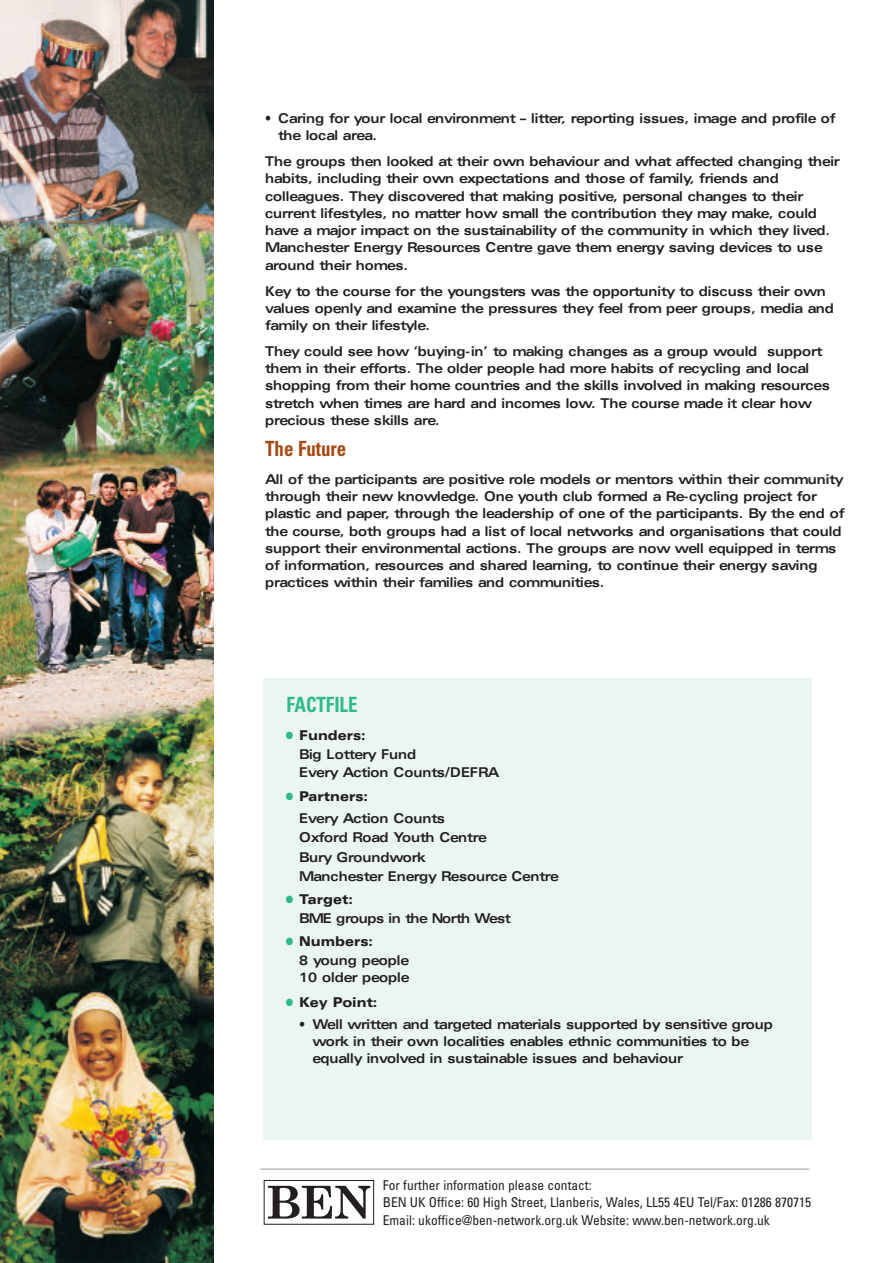
<style>
.page{position:relative;width:893px;height:1263px;background:#fff}
.page>*{position:absolute;margin:0;border:0;box-sizing:border-box;transform-origin:0 0}
.t1{font:700 condensed 21px "Univers";color:#a54a14;scale:.9 1}
.t2{font:700 condensed 21px "Univers";color:#2fba8c;scale:.9 1}
.t3{font:700 expanded 13.5px/17.2px "Univers";color:#231f20;scale:.9 1}
.t4{font:condensed 13.5px/17.5px "Univers";color:#231f20}
.t5{font:700 expanded 13.5px/19.4px "Univers";letter-spacing:-.075em;color:#231f20;scale:.9 1}
.t6{font:700 expanded 13.5px/19.4px "Univers";letter-spacing:-.095em;color:#231f20;scale:.9 1}
.t7{font:900 expanded 13.5px "Univers";color:#231f20;scale:.9 1}
.s1{font-weight:900;font-size:21px;color:#2fba8c}
.s2{font-weight:900}
.s3{font-size:21px;color:#2fba8c}
</style>
<div class="page">
<img style="left:0;top:0;width:214px;height:1263px">
<div style="left:264px;top:678px;width:548px;height:462px;background:#ecf6f1"></div>
<hr style="left:260px;top:1168px;width:549px;height:2px;background:#bcbdc0">
<div style="left:264px;top:1180px;width:110px;height:45px;border:1px solid #231f20"></div>
<svg style="left:268px;top:1186px;width:102px;height:32px"></svg>
<p class="t3" style="left:278px;top:111px;width:621px;text-indent:-13px">• Caring for your local environment – litter, reporting issues, image and profile of the local area.</p>
<p class="t3" style="left:265px;top:154px;width:640px">The groups then looked at their own behaviour and what affected changing their habits, including their own expectations and those of family, friends and colleagues. They discovered that making positive, personal changes to their current lifestyles, no matter how small the contribution they may make, could have a major impact on the sustainability of the community in which they lived.<br>Manchester Energy Resources Centre gave them energy saving devices to use around their homes.</p>
<p class="t3" style="left:265px;top:283px;width:633px">Key to the course for the youngsters was the opportunity to discuss their own values openly and examine the pressures they feel from peer groups, media and family on their lifestyle.</p>
<p class="t3" style="left:265px;top:344px;width:629px">They could see how ‘buying-in’ to making changes as a group would support them in their efforts. The older people had more habits of recycling and local shopping from their home countries and the skills involved in making resources stretch when times are hard and incomes low. The course made it clear how precious these skills are.</p>
<h1 class="t1" style="left:265px;top:441px;width:92px">The Future</h1>
<p class="t3" style="left:265px;top:472px;width:646px">All of the participants are positive role models or mentors within their community through their new knowledge. One youth club formed a Re-cycling project for plastic and paper, through the leadership of one of the participants. By the end of the course, both groups had a list of local networks and organisations that could support their environmental actions. The groups are now well equipped in terms of information, resources and shared learning, to continue their energy saving practices within their families and communities.</p>
<h1 class="t2" style="left:286px;top:697px;width:80px">FACTFILE</h1>
<p class="t3" style="left:299px;top:727px;width:131px;line-height:19.4px;text-indent:-14px"><span class="s1">•</span> <span class="s2">Funders:<br></span>Big Lottery Fund</p>
<p class="t3" style="left:299px;top:764px;width:224px">Every Action Counts/DEFRA</p>
<p class="t3" style="left:299px;top:787px;width:163px;line-height:21.5px;text-indent:-14px"><span class="s1">•</span> <span class="s2">Partners:<br></span>Every Action Counts</p>
<p class="t5" style="left:299px;top:829px;width:290px">Oxford Road Youth Centre<br>Bury Groundwork<br>Manchester Energy Resource Centre</p>
<p class="t6" style="left:299px;top:890px;width:237px;text-indent:-14px"><span class="s1">•</span> <span class="s2">Target:<br></span>BME groups in the North West</p>
<p class="t3" style="left:299px;top:932px;width:124px;line-height:19.4px;text-indent:-14px"><span class="s1">•</span> <span class="s2">Numbers:<br></span>8 young people</p>
<p class="t3" style="left:299px;top:970px;width:124px">10 older people</p>
<p class="t7" style="left:285px;top:997px;width:104px"><span class="s3">•</span> Key Point:</p>
<p class="t3" style="left:312px;top:1016px;width:513px;text-indent:-13px">• Well written and targeted materials supported by sensitive group work in their own localities enables ethnic communities to be equally involved in sustainable issues and behaviour</p>
<p class="t4" style="left:383px;top:1177px;width:430px">For further information please contact:<br>BEN UK Office: 60 High Street, Llanberis, Wales, LL55 4EU Tel/Fax: 01286 870715<br>Email: ukoffice@ben-network.org.uk Website: www.ben-network.org.uk</p>
</div>
